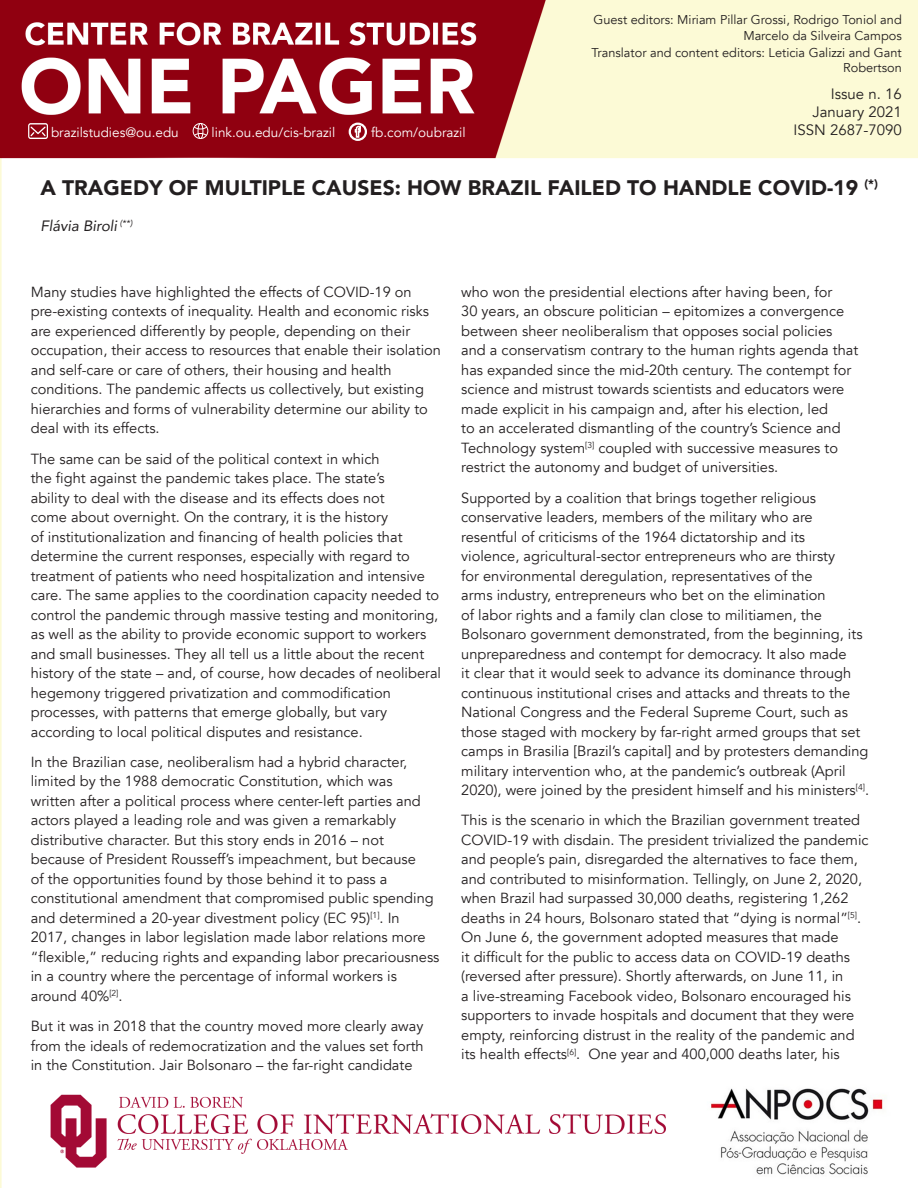
<style>
.page{position:relative;width:918px;height:1188px;background:#fff}
.page>*{position:absolute;margin:0;border:0;box-sizing:border-box;transform-origin:0 0}
.t1{font:900 21px "Avenir";color:#231f20}
.t2{font:15px "Avenir";color:#231f20}
.t3{font:italic 15px "Avenir";color:#231f20}
.t4{font:14.7px/19.5px "Avenir";color:#231f20}
.t5{font:13.5px "Avenir";color:#fff}
.t6{font:12.75px/15.3px "Avenir";color:#231f20;text-align:right}
</style>
<div class="page">
<img style="left:0;top:0;width:918px;height:1188px">
<div style="left:31px;top:282px;width:843px;height:792px;background:#fff"></div>
<svg style="left:193px;top:123px;width:15px;height:16px"></svg>
<svg style="left:28px;top:123px;width:20px;height:16px"></svg>
<div style="left:349px;top:123px;width:18px;height:18px;border:2px solid #fff;border-radius:8px"></div>
<svg style="left:354px;top:125px;width:8px;height:14px"></svg>
<p class="t5" style="left:51px;top:124px;width:129px">brazilstudies@ou.edu</p>
<p class="t5" style="left:212px;top:124px;width:125px">link.ou.edu/cis-brazil</p>
<p class="t5" style="left:371px;top:124px;width:96px">fb.com/oubrazil</p>
<p class="t6" style="left:594px;top:12px;width:310px">Guest editors: Miriam Pillar Grossi, Rodrigo Toniol and<br>Marcelo da Silveira Campos</p>
<p class="t6" style="left:591px;top:45px;width:312px">Translator and content editors: Leticia Galizzi and Gant<br>Robertson</p>
<p class="t2" style="left:831px;top:85px;width:72px">Issue n. 16</p>
<p class="t2" style="left:813px;top:103px;width:91px">January 2021</p>
<p class="t2" style="left:794px;top:121px;width:110px">ISSN 2687-7090</p>
<p class="t1" style="left:40px;top:169px;width:839px">A TRAGEDY OF MULTIPLE CAUSES: HOW BRAZIL FAILED TO HANDLE COVID-19 <sup>(*)</sup></p>
<p class="t3" style="left:40px;top:216px;width:93px">Flávia Biroli <sup>(**)</sup></p>
<p class="t4" style="left:31px;top:282px;width:412px">Many studies have highlighted the effects of COVID-19 on pre-existing contexts of inequality. Health and economic risks are experienced differently by people, depending on their occupation, their access to resources that enable their isolation and self-care or care of others, their housing and health conditions. The pandemic affects us collectively, but existing hierarchies and forms of vulnerability determine our ability to deal with its effects.</p>
<p class="t4" style="left:31px;top:449px;width:412px">The same can be said of the political context in which<br>the fight against the pandemic takes place. The state’s<br>ability to deal with the disease and its effects does not<br>come about overnight. On the contrary, it is the history<br>of institutionalization and financing of health policies that determine the current responses, especially with regard to treatment of patients who need hospitalization and intensive care. The same applies to the coordination capacity needed to control the pandemic through massive testing and monitoring, as well as the ability to provide economic support to workers and small businesses. They all tell us a little about the recent history of the state – and, of course, how decades of neoliberal hegemony triggered privatization and commodification processes, with patterns that emerge globally, but vary according to local political disputes and resistance.</p>
<p class="t4" style="left:31px;top:752px;width:410px">In the Brazilian case, neoliberalism had a hybrid character, limited by the 1988 democratic Constitution, which was written after a political process where center-left parties and actors played a leading role and was given a remarkably distributive character. But this story ends in 2016 – not because of President Rousseff’s impeachment, but because<br>of the opportunities found by those behind it to pass a constitutional amendment that compromised public spending and determined a 20-year divestment policy (EC 95)<sup>[1]</sup>. In 2017, changes in labor legislation made labor relations more “flexible,” reducing rights and expanding labor precariousness in a country where the percentage of informal workers is around 40%<sup>[2]</sup>.</p>
<p class="t4" style="left:31px;top:1017px;width:394px;text-align:justify">But it was in 2018 that the country moved more clearly away from the ideals of redemocratization and the values set forth in the Constitution. Jair Bolsonaro – the far-right candidate</p>
<p class="t4" style="left:461px;top:282px;width:399px">who won the presidential elections after having been, for<br>30 years, an obscure politician – epitomizes a convergence between sheer neoliberalism that opposes social policies and a conservatism contrary to the human rights agenda that has expanded since the mid-20th century. The contempt for science and mistrust towards scientists and educators were made explicit in his campaign and, after his election, led<br>to an accelerated dismantling of the country’s Science and Technology system<sup>[3]</sup> coupled with successive measures to restrict the autonomy and budget of universities.</p>
<p class="t4" style="left:461px;top:488px;width:409px">Supported by a coalition that brings together religious conservative leaders, members of the military who are resentful of criticisms of the 1964 dictatorship and its<br>violence, agricultural-sector entrepreneurs who are thirsty<br>for environmental deregulation, representatives of the<br>arms industry, entrepreneurs who bet on the elimination<br>of labor rights and a family clan close to militiamen, the Bolsonaro government demonstrated, from the beginning, its unpreparedness and contempt for democracy. It also made<br>it clear that it would seek to advance its dominance through continuous institutional crises and attacks and threats to the National Congress and the Federal Supreme Court, such as those staged with mockery by far-right armed groups that set camps in Brasilia [Brazil’s capital] and by protesters demanding military intervention who, at the pandemic’s outbreak (April 2020), were joined by the president himself and his ministers<sup>[4]</sup>.</p>
<p class="t4" style="left:461px;top:811px;width:409px">This is the scenario in which the Brazilian government treated COVID-19 with disdain. The president trivialized the pandemic and people’s pain, disregarded the alternatives to face them, and contributed to misinformation. Tellingly, on June 2, 2020, when Brazil had surpassed 30,000 deaths, registering 1,262 deaths in 24 hours, Bolsonaro stated that “dying is normal”<sup>[5]</sup>.<br>On June 6, the government adopted measures that made<br>it difficult for the public to access data on COVID-19 deaths (reversed after pressure). Shortly afterwards, on June 11, in<br>a live-streaming Facebook video, Bolsonaro encouraged his supporters to invade hospitals and document that they were empty, reinforcing distrust in the reality of the pandemic and its health effects<sup>[6]</sup>. One year and 400,000 deaths later, his</p>
</div>
